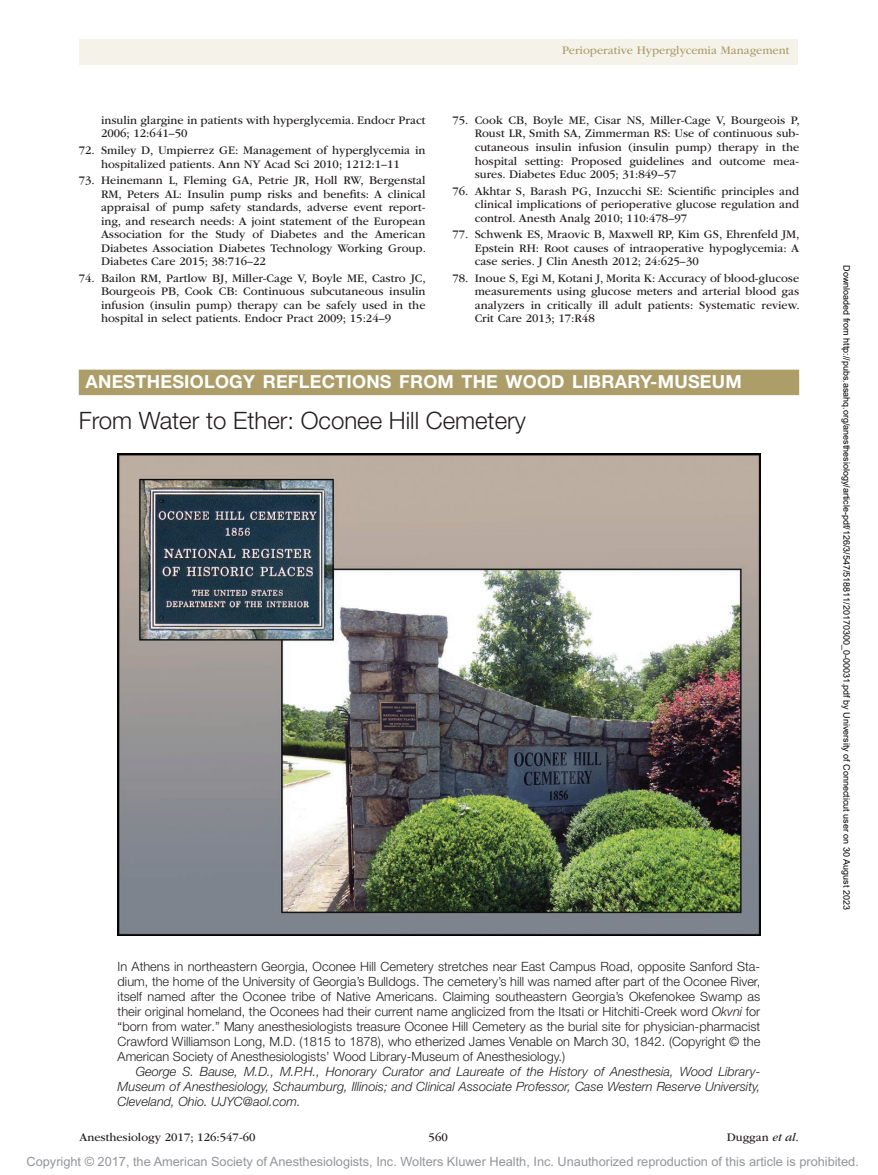
<style>
.page{position:relative;width:878px;height:1175px;background:#fff}
.page>*{position:absolute;margin:0;border:0;box-sizing:border-box;transform-origin:0 0}
.t1{font:300 24px "Helvetica Neue";color:#231f20}
.t2{font:700 18px "Helvetica Neue LT Std";letter-spacing:.015em;color:#fff}
.t3{font:300 12.75px/15px "Helvetica Neue";color:#231f20;text-align:justify}
.t4{font:italic 300 12.75px/15px "Helvetica Neue";color:#231f20;text-align:justify}
.t5{font:12.75px "Arial MT Std";color:#939598}
.t6{font:12px/13.5px "ITC Garamond Std";color:#231f20;text-align:justify}
.t7{font:12px "ITC Garamond Std";color:#ac9d69}
.t8{font:9px "Arial";color:#000}
.s1{font-style:italic}
</style>
<div class="page">
<div style="left:79px;top:39px;width:718px;height:25px;background:#f5f2ea"></div>
<img style="left:117px;top:453px;width:643px;height:482px">
<div style="left:79px;top:369px;width:720px;height:26px;background:#ac9d69"></div>
<p class="t6" style="left:101px;top:114px;width:326px">insulin glargine in patients with hyperglycemia. Endocr Pract<br>2006; 12:641–50</p>
<p class="t6" style="left:79px;top:144px;width:348px;text-align:center">72. Smiley D, Umpierrez GE: Management of hyperglycemia in hospitalized patients. Ann NY Acad Sci 2010; 1212:1–11</p>
<p class="t6" style="left:101px;top:174px;width:326px;text-indent:-22px">73. Heinemann L, Fleming GA, Petrie JR, Holl RW, Bergenstal RM, Peters AL: Insulin pump risks and benefits: A clinical appraisal of pump safety standards, adverse event report&shy;ing, and research needs: A joint statement of the European Association for the Study of Diabetes and the American Diabetes Association Diabetes Technology Working Group.<br>Diabetes Care 2015; 38:716–22</p>
<p class="t6" style="left:101px;top:271px;width:326px;text-indent:-22px">74. Bailon RM, Partlow BJ, Miller-Cage V, Boyle ME, Castro JC, Bourgeois PB, Cook CB: Continuous subcutaneous insulin infusion (insulin pump) therapy can be safely used in the hospital in select patients. Endocr Pract 2009; 15:24–9</p>
<p class="t7" style="left:562px;top:44px;width:229px">Perioperative Hyperglycemia Management</p>
<p class="t6" style="left:474px;top:114px;width:326px;text-indent:-22px">75. Cook CB, Boyle ME, Cisar NS, Miller-Cage V, Bourgeois P, Roust LR, Smith SA, Zimmerman RS: Use of continuous sub&shy;cutaneous insulin infusion (insulin pump) therapy in the hospital setting: Proposed guidelines and outcome mea&shy;sures. Diabetes Educ 2005; 31:849–57</p>
<p class="t6" style="left:474px;top:184px;width:326px;text-indent:-22px">76. Akhtar S, Barash PG, Inzucchi SE: Scientific principles and clinical implications of perioperative glucose regulation and control. Anesth Analg 2010; 110:478–97</p>
<p class="t6" style="left:474px;top:228px;width:326px;text-indent:-22px">77. Schwenk ES, Mraovic B, Maxwell RP, Kim GS, Ehrenfeld JM, Epstein RH: Root causes of intraoperative hypoglycemia: A case series. J Clin Anesth 2012; 24:625–30</p>
<p class="t6" style="left:474px;top:271px;width:326px;text-indent:-22px">78. Inoue S, Egi M, Kotani J, Morita K: Accuracy of blood-glucose measurements using glucose meters and arterial blood gas analyzers in critically ill adult patients: Systematic review.<br>Crit Care 2013; 17:R48</p>
<h2 class="t2" style="left:86px;top:370px;width:14px">ANEST</h2>
<h2 class="t2" style="left:147px;top:370px;width:26px">HESIOLO</h2>
<h2 class="t2" style="left:229px;top:370px;width:119px">GY REFLECTIONS</h2>
<h2 class="t2" style="left:399px;top:370px;width:26px">FROM</h2>
<h2 class="t2" style="left:461px;top:370px;width:76px">THE WOOD</h2>
<h2 class="t2" style="left:572px;top:370px;width:43px">LIBRARY</h2>
<h2 class="t2" style="left:650px;top:370px;width:91px">-MUSEUM</h2>
<h1 class="t1" style="left:79px;top:406px;width:448px">From Water to Ether: Oconee Hill Cemetery</h1>
<p class="t3" style="left:118px;top:958px;width:644px">In Athens in northeastern Georgia, Oconee Hill Cemetery stretches near East Campus Road, opposite Sanford Sta&shy;dium, the home of the University of Georgia’s Bulldogs. The cemetery’s hill was named after part of the Oconee River, itself named after the Oconee tribe of Native Americans. Claiming southeastern Georgia’s Okefenokee Swamp as their original homeland, the Oconees had their current name anglicized from the Itsati or Hitchiti-Creek word <span class="s1">Okvni</span> for “born from water.” Many anesthesiologists treasure Oconee Hill Cemetery as the burial site for physician-pharmacist Crawford Williamson Long, M.D. (1815 to 1878), who etherized James Venable on March 30, 1842. (Copyright © the American Society of Anesthesiologists’ Wood Library-Museum of Anesthesiology.)</p>
<p class="t4" style="left:118px;top:1063px;width:644px;text-indent:18px">George S. Bause, M.D., M.P.H., Honorary Curator and Laureate of the History of Anesthesia, Wood Library-Museum of Anesthesiology, Schaumburg, Illinois; and Clinical Associate Professor, Case Western Reserve University, Cleveland, Ohio. UJYC@aol.com.</p>
<p class="t6" style="left:80px;top:1130px;width:177px">Anesthesiology 2017; 126:547-60</p>
<p class="t6" style="left:428px;top:1130px;width:21px">560</p>
<p class="t6" style="left:726px;top:1130px;width:74px">Duggan <span class="s1">et al</span>.</p>
<p class="t8" style="left:850px;top:265px;width:646px;rotate:90deg">Downloaded from http://pubs.asahq.org/anesthesiology/article-pdf/126/3/547/518811/20170300_0-00031.pdf by University of Connecticut user on 30 August 2023</p>
<p class="t5" style="left:27px;top:1154px;width:833px">Copyright © 2017, the American Society of Anesthesiologists, Inc. Wolters Kluwer Health, Inc. Unauthorized reproduction of this article is prohibited.</p>
</div>
